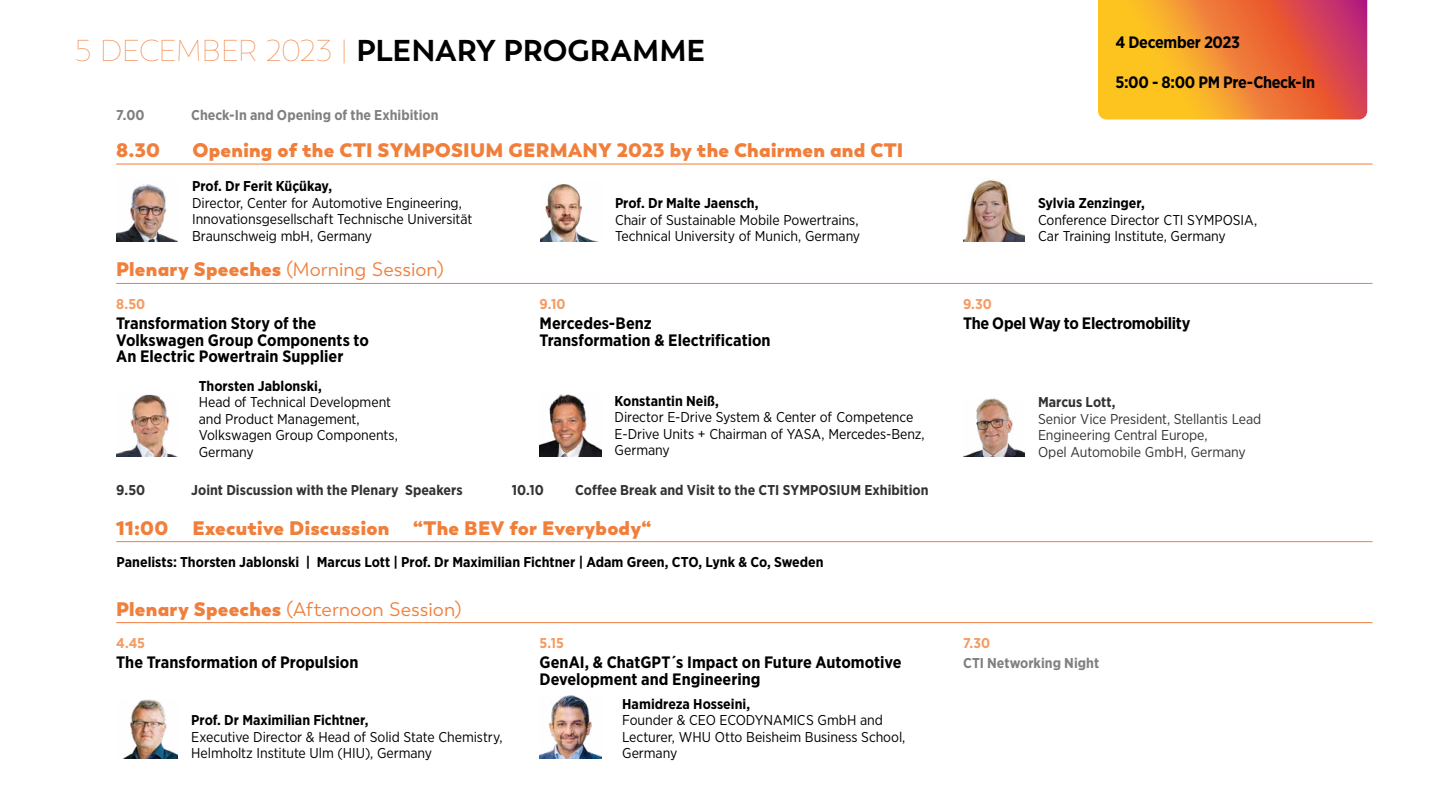
<style>
.page{position:relative;width:1440px;height:810px;background:#fff}
.page>*{position:absolute;margin:0;border:0;box-sizing:border-box;transform-origin:0 0}
.t1{font:700 30px "Trenda";color:#000}
.t2{font:800 19.5px "Trenda";letter-spacing:.01em;color:#f07f3c}
.t3{font:19.5px "Trenda";letter-spacing:.005em;color:#f07f3c}
.t4{font:700 16.5px/16.5px "Gotham Narrow";color:#000}
.t5{font:700 16.5px "Gotham Narrow";letter-spacing:-.02em;color:#000}
.t6{font:700 16.5px "Gotham Narrow";letter-spacing:-.025em;color:#000}
.t7{font:14.25px/16.5px "Gotham Narrow";letter-spacing:-.005em;color:#000}
.t8{font:700 14.25px "Gotham Narrow";color:#000}
.t9{font:700 14.25px "Gotham Narrow";color:#333}
.t10{font:14.25px/16.5px "Gotham Narrow";letter-spacing:-.005em;color:#333}
.t11{font:700 14.25px "Gotham Narrow";color:#808080}
.t12{font:700 14.25px "Gotham Narrow";letter-spacing:-.005em;color:#f49b62}
.s1{font-weight:100;color:#f07f3c}
.s2{font-weight:800}
</style>
<div class="page">
<hr style="left:116px;top:164px;width:1256px;height:1px;background:#f07f3c">
<img style="left:116px;top:184px;width:62px;height:58px">
<img style="left:540px;top:184px;width:59px;height:58px">
<hr style="left:116px;top:283px;width:1256px;height:1px;background:#f07f3c">
<img style="left:963px;top:399px;width:62px;height:57px">
<img style="left:116px;top:394px;width:60px;height:62px">
<hr style="left:116px;top:541px;width:1256px;height:1px;background:#f07f3c">
<hr style="left:116px;top:622px;width:1256px;height:1px;background:#f07f3c">
<img style="left:122px;top:700px;width:56px;height:59px">
<img style="left:540px;top:695px;width:61px;height:63px">
<svg style="left:1098px;top:0;width:269px;height:120px;background:#ed8636"></svg>
<img style="left:963px;top:179px;width:61px;height:63px">
<img style="left:540px;top:395px;width:61px;height:61px">
<h1 class="t1" style="left:75px;top:32px;width:632px"><span class="s1">5 DECEMBER 2023 |</span> PLENARY PROGRAMME</h1>
<p class="t11" style="left:116px;top:106px;width:30px">7.00</p>
<p class="t11" style="left:191px;top:106px;width:249px">Check-In and Opening of the Exhibition</p>
<h2 class="t2" style="left:116px;top:137px;width:45px">8.30</h2>
<h2 class="t2" style="left:192px;top:137px;width:713px">Opening of the CTI SYMPOSIUM GERMANY 2023 by the Chairmen and CTI</h2>
<p class="t8" style="left:192px;top:177px;width:142px">Prof. Dr Ferit Küçükay,</p>
<p class="t7" style="left:192px;top:194px;width:282px">Director, Center for Automotive Engineering,<br>Innovationsgesellschaft Technische Universität<br>Braunschweig mbH, Germany</p>
<p class="t8" style="left:615px;top:194px;width:145px">Prof. Dr Malte Jaensch,</p>
<p class="t7" style="left:615px;top:211px;width:247px">Chair of Sustainable Mobile Powertrains,<br>Technical University of Munich, Germany</p>
<h2 class="t3" style="left:116px;top:258px;width:329px"><span class="s2">Plenary Speeches</span> (Morning Session)</h2>
<p class="t12" style="left:116px;top:295px;width:31px">8.50</p>
<p class="t4" style="left:116px;top:315px;width:254px">Transformation Story of the<br>Volkswagen Group Components to<br>An Electric Powertrain Supplier</p>
<p class="t8" style="left:199px;top:377px;width:125px">Thorsten Jablonski,</p>
<p class="t7" style="left:199px;top:394px;width:201px">Head of Technical Development and Product Management,<br>Volkswagen Group Components,<br>Germany</p>
<p class="t12" style="left:540px;top:295px;width:27px">9.10</p>
<p class="t4" style="left:540px;top:315px;width:232px">Mercedes-Benz<br>Transformation &amp; Electrification</p>
<p class="t8" style="left:615px;top:392px;width:106px">Konstantin Neiß,</p>
<p class="t7" style="left:615px;top:409px;width:312px">Director E-Drive System &amp; Center of Competence<br>E-Drive Units + Chairman of YASA, Mercedes-Benz,<br>Germany</p>
<p class="t9" style="left:116px;top:481px;width:31px">9.50</p>
<p class="t9" style="left:191px;top:481px;width:273px">Joint Discussion with the Plenary Speakers</p>
<p class="t9" style="left:512px;top:481px;width:33px">10.10</p>
<p class="t9" style="left:575px;top:481px;width:355px">Coffee Break and Visit to the CTI SYMPOSIUM Exhibition</p>
<h2 class="t2" style="left:116px;top:515px;width:537px">11:00 Executive Discussion “The BEV for Everybody“</h2>
<p class="t8" style="left:117px;top:553px;width:709px">Panelists: Thorsten Jablonski | Marcus Lott | Prof. Dr Maximilian Fichtner | Adam Green, CTO, Lynk &amp; Co, Sweden</p>
<h2 class="t3" style="left:116px;top:598px;width:347px"><span class="s2">Plenary Speeches</span> (Afternoon Session)</h2>
<p class="t12" style="left:116px;top:634px;width:30px">4.45</p>
<p class="t4" style="left:116px;top:654px;width:244px">The Transformation of Propulsion</p>
<p class="t12" style="left:540px;top:634px;width:26px">5.15</p>
<p class="t4" style="left:540px;top:654px;width:363px">GenAI, &amp; ChatGPT´s Impact on Future Automotive<br>Development and Engineering</p>
<p class="t8" style="left:622px;top:695px;width:130px">Hamidreza Hosseini,</p>
<p class="t7" style="left:622px;top:712px;width:285px">Founder &amp; CEO ECODYNAMICS GmbH and<br>Lecturer, WHU Otto Beisheim Business School,<br>Germany</p>
<p class="t8" style="left:191px;top:711px;width:179px">Prof. Dr Maximilian Fichtner,</p>
<p class="t7" style="left:191px;top:728px;width:313px">Executive Director &amp; Head of Solid State Chemistry,<br>Helmholtz Institute Ulm (HIU), Germany</p>
<p class="t5" style="left:1115px;top:31px;width:126px">4 December 2023</p>
<p class="t6" style="left:1115px;top:72px;width:201px">5:00 - 8:00 PM Pre-Check-In</p>
<p class="t8" style="left:1038px;top:194px;width:108px">Sylvia Zenzinger,</p>
<p class="t7" style="left:1038px;top:211px;width:221px">Conference Director CTI SYMPOSIA,<br>Car Training Institute, Germany</p>
<p class="t12" style="left:963px;top:295px;width:30px">9.30</p>
<p class="t5" style="left:963px;top:313px;width:229px">The Opel Way to Electromobility</p>
<p class="t9" style="left:1038px;top:392px;width:79px">Marcus Lott,</p>
<p class="t10" style="left:1038px;top:410px;width:225px">Senior Vice President, Stellantis Lead<br>Engineering Central Europe,<br>Opel Automobile GmbH, Germany</p>
<p class="t12" style="left:963px;top:634px;width:29px">7.30</p>
<p class="t11" style="left:963px;top:654px;width:138px">CTI Networking Night</p>
</div>
